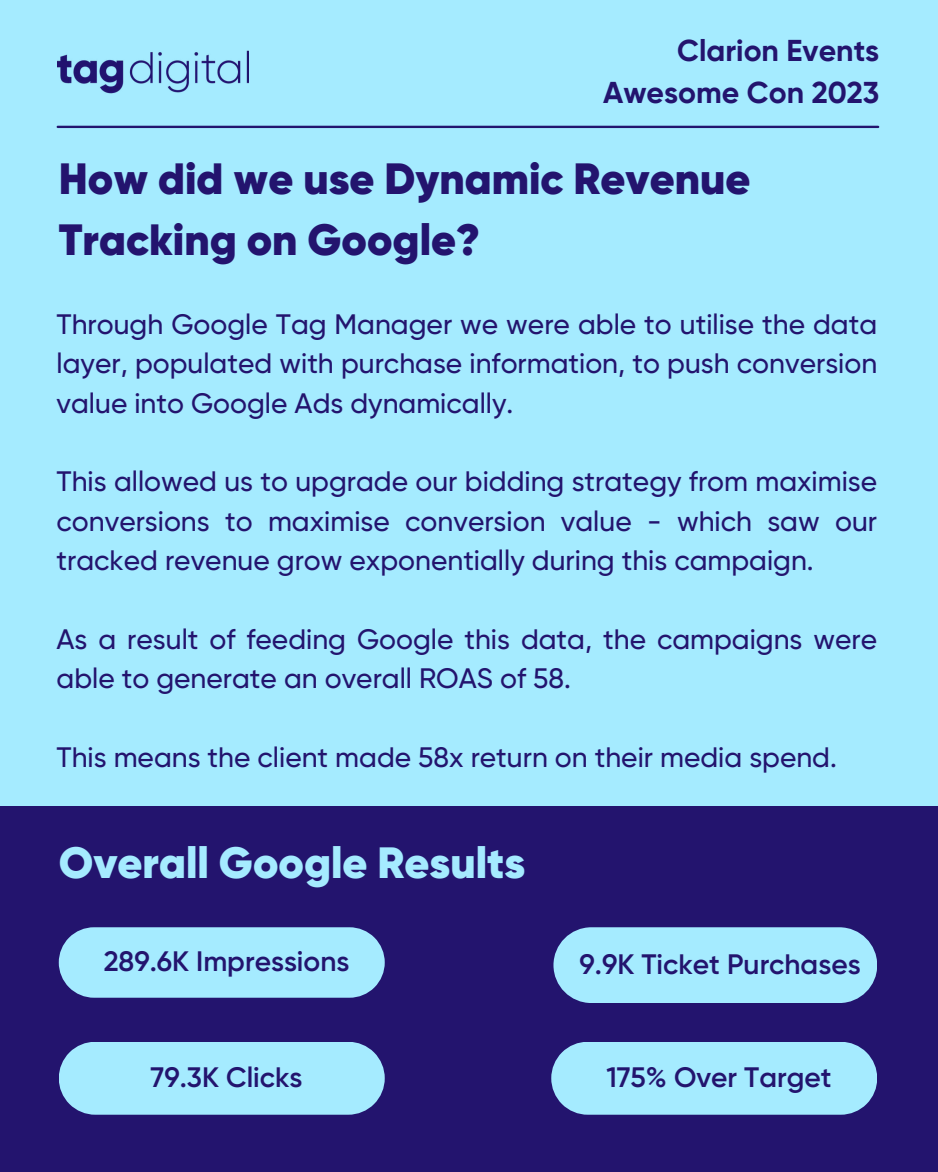
<style>
.page{position:relative;width:938px;height:1172px;background:#a5ebff}
.page>*{position:absolute;margin:0;border:0;box-sizing:border-box;transform-origin:0 0}
.t1{font:900 43.75px/60.9px "Gilroy";color:#23146e}
.t2{font:900 43.75px "Gilroy";color:#a5ebff}
.t3{font:700 30.19px/42.2px "Gilroy";color:#23146e;text-align:right}
.t4{font:500 28.12px/39.4px "Gilroy";color:#23146e;text-align:justify}
.t5{font:600 28.12px "Gilroy";color:#23146e}
</style>
<div class="page">
<hr style="left:58px;top:126px;width:820px;height:2px;background:#23146e">
<img style="left:58px;top:51px;width:191px;height:43px">
<div style="left:0;top:806px;width:938px;height:366px;background:#23146e"></div>
<svg style="left:59px;top:927px;width:326px;height:71px;background:#9ddff7"></svg>
<div style="left:59px;top:1042px;width:325px;height:73px;background:#a5ebff"></div>
<div style="left:553px;top:927px;width:324px;height:76px;background:#a5ebff;border-radius:38px"></div>
<div style="left:551px;top:1042px;width:326px;height:73px;background:#a5ebff"></div>
<p class="t3" style="left:603px;top:30px;width:278px">Clarion Events<br>Awesome Con 2023</p>
<h1 class="t1" style="left:59px;top:148px;width:693px">How did we use Dynamic Revenue<br>Tracking on Google?</h1>
<p class="t4" style="left:57px;top:305px;width:822px">Through Google Tag Manager we were able to utilise the data layer, populated with purchase information, to push conversion value into Google Ads dynamically.</p>
<p class="t4" style="left:57px;top:462px;width:822px">This allowed us to upgrade our bidding strategy from maximise conversions to maximise conversion value - which saw our tracked revenue grow exponentially during this campaign.</p>
<p class="t4" style="left:57px;top:620px;width:822px">As a result of feeding Google this data, the campaigns were able to generate an overall ROAS of 58.</p>
<p class="t4" style="left:57px;top:738px;width:781px">This means the client made 58x return on their media spend.</p>
<h1 class="t2" style="left:59px;top:836px;width:468px">Overall Google Results</h1>
<p class="t5" style="left:104px;top:945px;width:247px">289.6K Impressions</p>
<p class="t5" style="left:150px;top:1060px;width:153px">79.3K Clicks</p>
<p class="t5" style="left:579px;top:947px;width:283px">9.9K Ticket Purchases</p>
<p class="t5" style="left:606px;top:1060px;width:227px">175% Over Target</p>
</div>
